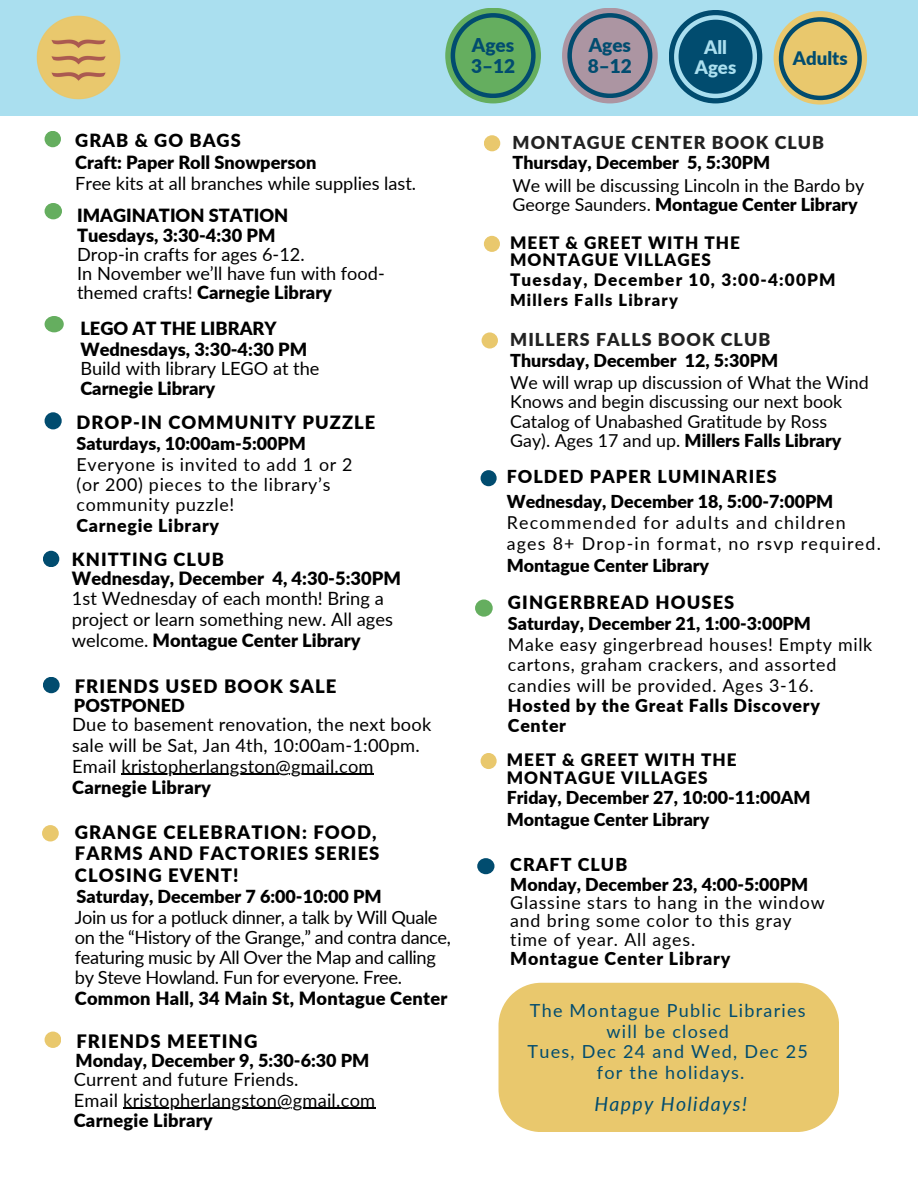
<style>
.page{position:relative;width:918px;height:1188px;background:#fff}
.page>*{position:absolute;margin:0;border:0;box-sizing:border-box;transform-origin:0 0}
.t1{font:italic 19.5px "Lato";letter-spacing:.07em;color:#014c6f}
.t2{font:900 19.05px/20.9px "Lato";color:#014c6f}
.t3{font:900 18.6px/20.4px "Lato";color:#aadfef;text-align:center}
.t4{font:900 18.6px "Lato";color:#014c6f}
.t5{font:900 18.45px/21.3px "Lato";letter-spacing:.055em;color:#000}
.t6{font:18.3px/20.9px "Lato";color:#000}
.t7{font:18.3px/20.2px "Lato";letter-spacing:-.02em;color:#000}
.t8{font:900 18.3px "Lato";letter-spacing:.015em;color:#000}
.t9{font:900 18.3px "Lato";letter-spacing:.06em;color:#000}
.t10{font:18.15px/19.2px "Lato";color:#000}
.t11{font:900 18.15px "Lato";color:#000}
.t12{font:900 18.15px "Lato";letter-spacing:.06em;color:#000}
.t13{font:900 18.15px "Lato";letter-spacing:.055em;color:#000}
.t14{font:18px/20.5px "Lato";letter-spacing:.07em;color:#014c6f;text-align:center}
.t15{font:900 18px "Lato";color:#000}
.t16{font:17.85px/20.2px "Lato";letter-spacing:.04em;color:#000}
.t17{font:17.85px/19.2px "Lato";color:#000}
.t18{font:900 17.85px/22px "Lato";color:#000}
.t19{font:17.85px/21.3px "Lato";letter-spacing:.07em;color:#000}
.t20{font:900 17.85px "Lato";letter-spacing:.06em;color:#222}
.t21{font:900 17.85px "Lato";letter-spacing:.06em;color:#000}
.t22{font:900 17.1px/17.5px "Lato";letter-spacing:.06em;color:#000}
.t23{font:900 16.5px "Lato";letter-spacing:.07em;color:#000}
.s1{font-weight:900}
</style>
<div class="page">
<div style="left:45px;top:131px;width:16px;height:16px;background:#65ae5f;border-radius:50%"></div>
<div style="left:43px;top:551px;width:16px;height:16px;background:#014c6f;border-radius:50%"></div>
<div style="left:0;top:0;width:918px;height:116px;background:#aadfef"></div>
<div style="left:669px;top:10px;width:93px;height:93px;background:#014c6f;border-radius:50%"></div>
<svg style="left:674px;top:15px;width:83px;height:83px"></svg>
<div style="left:445px;top:8px;width:96px;height:95px;background:#65ae5f;border-radius:50%"></div>
<svg style="left:451px;top:13px;width:84px;height:85px"></svg>
<div style="left:562px;top:8px;width:96px;height:95px;background:#ac95a2;border-radius:50%"></div>
<svg style="left:567px;top:13px;width:85px;height:85px"></svg>
<div style="left:484px;top:236px;width:16px;height:16px;background:#e9c86d;border-radius:50%"></div>
<div style="left:45px;top:316px;width:19px;height:16px;background:#65ae5f;border-radius:50%"></div>
<div style="left:477px;top:858px;width:18px;height:16px;background:#014c6f;border-radius:50%"></div>
<div style="left:45px;top:1032px;width:16px;height:16px;background:#e9c86d;border-radius:50%"></div>
<hr style="left:123px;top:1108px;width:253px;height:1px;background:#000">
<div style="left:45px;top:203px;width:17px;height:16px;background:#65ae5f;border-radius:50%"></div>
<img style="left:36px;top:15px;width:84px;height:85px">
<div style="left:481px;top:753px;width:16px;height:16px;background:#e9c86d;border-radius:50%"></div>
<div style="left:482px;top:332px;width:16px;height:17px;background:#e9c86d;border-radius:50%"></div>
<div style="left:45px;top:412px;width:17px;height:17px;background:#014c6f;border-radius:50%"></div>
<div style="left:481px;top:470px;width:16px;height:16px;background:#014c6f;border-radius:50%"></div>
<div style="left:475px;top:600px;width:18px;height:17px;background:#65ae5f;border-radius:50%"></div>
<div style="left:43px;top:677px;width:17px;height:16px;background:#014c6f;border-radius:50%"></div>
<hr style="left:122px;top:774px;width:252px;height:1px;background:#000">
<div style="left:499px;top:983px;width:340px;height:149px;background:#e9c86d"></div>
<div style="left:42px;top:825px;width:17px;height:17px;background:#e9c86d;border-radius:50%"></div>
<div style="left:484px;top:135px;width:16px;height:16px;background:#e9c86d;border-radius:50%"></div>
<div style="left:774px;top:11px;width:93px;height:94px;background:#e9c86d;border-radius:50%"></div>
<svg style="left:779px;top:17px;width:83px;height:83px"></svg>
<h3 class="t2" style="left:471px;top:35px;width:46px">Ages<br>3–12</h3>
<h1 class="t2" style="left:588px;top:35px;width:46px">Ages<br>8–12</h1>
<h1 class="t3" style="left:695px;top:36px;width:43px">All<br>Ages</h1>
<p class="t4" style="left:793px;top:47px;width:56px">Adults</p>
<h2 class="t13" style="left:75px;top:130px;width:167px">GRAB &amp; GO BAGS</h2>
<p class="t10" style="left:75px;top:151px;width:342px;line-height:20.9px"><span class="s1">Craft: Paper Roll Snowperson<br></span>Free kits at all branches while supplies last.</p>
<h2 class="t11" style="left:77px;top:204px;width:213px">IMAGINATION STATION</h2>
<h3 class="t10" style="left:77px;top:225px;width:309px"><span class="s1">Tuesdays, 3:30-4:30 PM<br></span>Drop-in crafts for ages 6-12.<br>In November we’ll have fun with food&shy;themed crafts! <span class="s1">Carnegie Library</span></h3>
<h3 class="t11" style="left:80px;top:317px;width:198px">LEGO AT THE LIBRARY</h3>
<h4 class="t10" style="left:80px;top:339px;width:241px;line-height:19.6px"><span class="s1">Wednesdays, 3:30-4:30 PM<br></span>Build with library LEGO at the</h4>
<p class="t11" style="left:80px;top:377px;width:136px">Carnegie Library</p>
<h2 class="t9" style="left:77px;top:411px;width:300px">DROP-IN COMMUNITY PUZZLE</h2>
<h3 class="t18" style="left:77px;top:432px;width:231px">Saturdays, 10:00am-5:00PM</h3>
<h1 class="t16" style="left:77px;top:454px;width:278px">Everyone is invited to add 1 or 2 (or 200) pieces to the library’s community puzzle!<br><span class="s1">Carnegie Library</span></h1>
<h2 class="t12" style="left:72px;top:548px;width:154px">KNITTING CLUB</h2>
<h2 class="t8" style="left:72px;top:567px;width:331px">Wednesday, December 4, 4:30-5:30PM</h2>
<h2 class="t6" style="left:72px;top:588px;width:323px">1st Wednesday of each month! Bring a project or learn something new. All ages welcome. <span class="s1">Montague Center Library</span></h2>
<h2 class="t5" style="left:75px;top:675px;width:263px">FRIENDS USED BOOK SALE</h2>
<h3 class="t15" style="left:74px;top:694px;width:112px">POSTPONED</h3>
<h1 class="t6" style="left:72px;top:714px;width:361px">Due to basement renovation, the next book sale will be Sat, Jan 4th, 10:00am-1:00pm.<br>Email kristopherlangston@gmail.com</h1>
<h2 class="t8" style="left:72px;top:775px;width:140px">Carnegie Library</h2>
<h3 class="t5" style="left:75px;top:821px;width:306px">GRANGE CELEBRATION: FOOD,<br>FARMS AND FACTORIES SERIES<br>CLOSING EVENT!</h3>
<h1 class="t15" style="left:77px;top:885px;width:307px">Saturday, December 7 6:00-10:00 PM</h1>
<h2 class="t7" style="left:75px;top:907px;width:377px">Join us for a potluck dinner, a talk by Will Quale on the “History of the Grange,” and contra dance, featuring music by All Over the Map and calling by Steve Howland. Fun for everyone. Free.<br><span class="s1">Common Hall, 34 Main St, Montague Center</span></h2>
<h1 class="t5" style="left:76px;top:1030px;width:183px">FRIENDS MEETING</h1>
<h2 class="t15" style="left:76px;top:1049px;width:295px">Monday, December 9, 5:30-6:30 PM</h2>
<h3 class="t6" style="left:74px;top:1068px;width:303px">Current and future Friends.<br>Email kristopherlangston@gmail.com</h3>
<h1 class="t8" style="left:74px;top:1109px;width:140px">Carnegie Library</h1>
<h3 class="t20" style="left:513px;top:131px;width:313px">MONTAGUE CENTER BOOK CLUB</h3>
<p class="t18" style="left:513px;top:151px;width:259px">Thursday, December 5, 5:30PM</p>
<p class="t17" style="left:513px;top:176px;width:353px">We will be discussing Lincoln in the Bardo by<br>George Saunders. <span class="s1">Montague Center Library</span></p>
<h2 class="t22" style="left:510px;top:233px;width:231px">MEET &amp; GREET WITH THE<br>MONTAGUE VILLAGES</h2>
<h3 class="t22" style="left:510px;top:270px;width:327px">Tuesday, December 10, 3:00-4:00PM</h3>
<h1 class="t23" style="left:510px;top:290px;width:169px">Millers Falls Library</h1>
<h1 class="t20" style="left:510px;top:329px;width:262px">MILLERS FALLS BOOK CLUB</h1>
<h2 class="t18" style="left:510px;top:349px;width:269px">Thursday, December 12, 5:30PM</h2>
<h3 class="t17" style="left:510px;top:373px;width:360px">We will wrap up discussion of What the Wind Knows and begin discussing our next book Catalog of Unabashed Gratitude by Ross Gay). Ages 17 and up. <span class="s1">Millers Falls Library</span></h3>
<h3 class="t21" style="left:507px;top:466px;width:271px">FOLDED PAPER LUMINARIES</h3>
<h1 class="t19" style="left:507px;top:490px;width:376px"><span class="s1">Wednesday, December 18, 5:00-7:00PM<br></span>Recommended for adults and children ages 8+ Drop-in format, no rsvp required.</h1>
<h1 class="t18" style="left:507px;top:554px;width:204px">Montague Center Library</h1>
<h2 class="t9" style="left:508px;top:591px;width:228px">GINGERBREAD HOUSES</h2>
<h1 class="t18" style="left:508px;top:612px;width:305px">Saturday, December 21, 1:00-3:00PM</h1>
<h4 class="t16" style="left:508px;top:634px;width:366px">Make easy gingerbread houses! Empty milk cartons, graham crackers, and assorted candies will be provided. Ages 3-16.<br><span class="s1">Hosted by the Great Falls Discovery<br>Center</span></h4>
<h3 class="t22" style="left:507px;top:751px;width:231px">MEET &amp; GREET WITH THE<br>MONTAGUE VILLAGES</h3>
<h1 class="t18" style="left:507px;top:786px;width:305px">Friday, December 27, 10:00-11:00AM<br>Montague Center Library</h1>
<h1 class="t21" style="left:510px;top:853px;width:119px">CRAFT CLUB</h1>
<h3 class="t18" style="left:510px;top:873px;width:299px">Monday, December 23, 4:00-5:00PM</h3>
<p class="t16" style="left:510px;top:892px;width:316px;line-height:18.8px">Glassine stars to hang in the window and bring some color to this gray time of year. All ages.<br><span class="s1">Montague Center Library</span></p>
<h3 class="t14" style="left:528px;top:1000px;width:282px">The Montague Public Libraries will be closed<br>Tues, Dec 24 and Wed, Dec 25 for the holidays.</h3>
<h3 class="t1" style="left:594px;top:1091px;width:154px">Happy Holidays!</h3>
</div>
